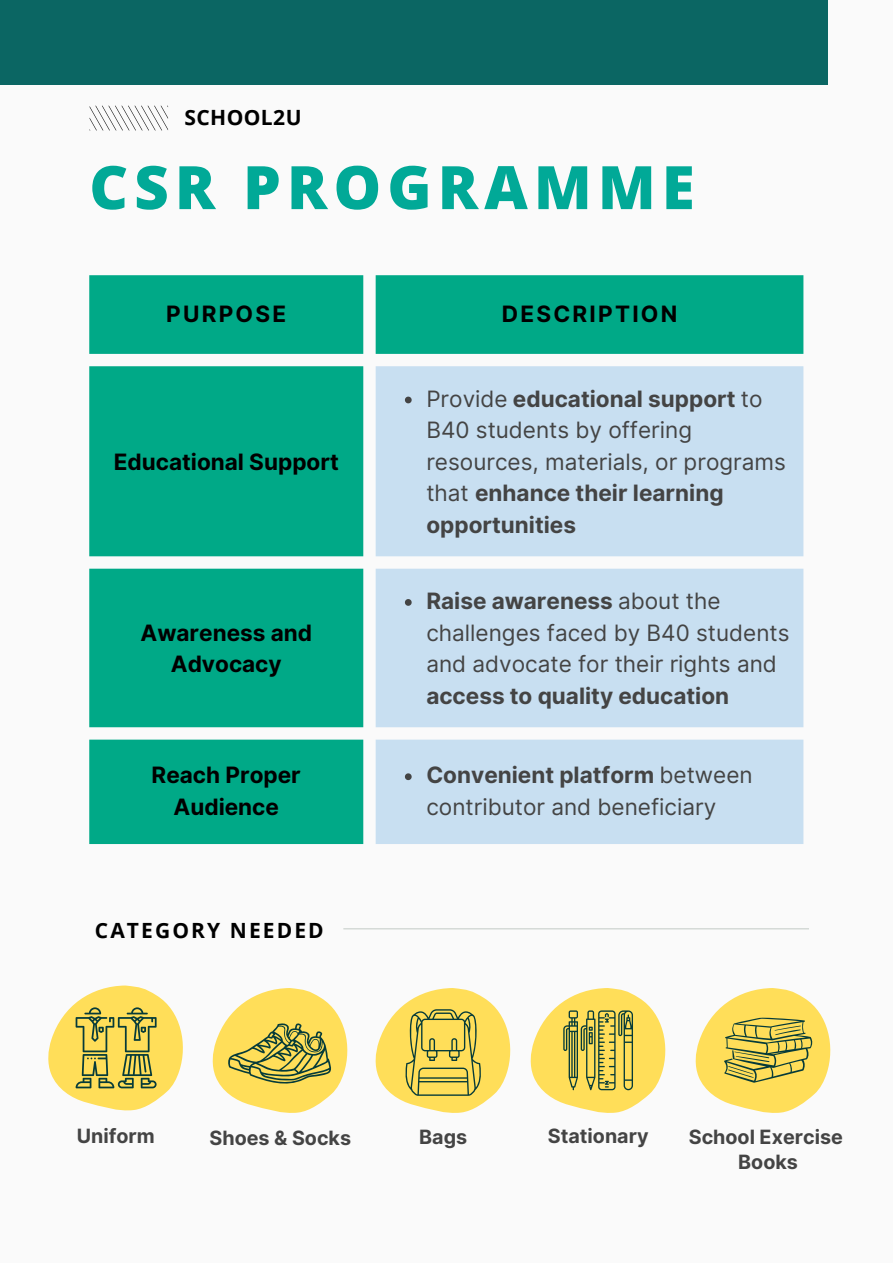
<style>
.page{position:relative;width:893px;height:1264px;background:#fff}
.page>*{position:absolute;margin:0;border:0;box-sizing:border-box;transform-origin:0 0}
.t1{font:800 60px "Open Sans";letter-spacing:.1em;color:#01a997}
.t2{font:22.5px/31.5px "Inter";color:#444}
.t3{font:700 22.5px/31.5px "Inter";color:#000;text-align:center}
.t4{font:700 22.5px "Inter";color:#444}
.t5{font:700 22.5px "Inter";letter-spacing:.1em;color:#000}
.t6{font:700 21px "Open Sans";letter-spacing:.1em;color:#000}
.t7{font:700 21px "Open Sans";letter-spacing:.02em;color:#000}
.t8{font:700 19.65px/24.9px "Inter";color:#444;text-align:center}
.s1{font-weight:700}
</style>
<div class="page">
<div style="left:0;top:0;width:892px;height:1262px;background:#fafafa"></div>
<div style="left:0;top:0;width:827px;height:85px;background:#0b6663"></div>
<svg style="left:90px;top:106px;width:78px;height:24px"></svg>
<svg style="left:89px;top:275px;width:714px;height:569px;background:#1bb193"></svg>
<div style="left:375px;top:366px;width:428px;height:478px;background:#c8dff1"></div>
<svg style="left:405px;top:396px;width:6px;height:7px"></svg>
<svg style="left:405px;top:599px;width:6px;height:7px"></svg>
<svg style="left:405px;top:773px;width:6px;height:7px"></svg>
<hr style="left:343px;top:928px;width:466px;height:1px;background:#2f4938">
<svg style="left:48px;top:985px;width:135px;height:126px"></svg>
<svg style="left:375px;top:988px;width:136px;height:125px"></svg>
<svg style="left:530px;top:988px;width:136px;height:125px"></svg>
<svg style="left:695px;top:988px;width:136px;height:125px"></svg>
<svg style="left:212px;top:988px;width:136px;height:125px"></svg>
<p class="t7" style="left:184px;top:102px;width:119px">SCHOOL2U</p>
<h1 class="t1" style="left:89px;top:145px;width:607px">CSR PROGRAMME</h1>
<p class="t5" style="left:166px;top:301px;width:122px">PURPOSE</p>
<p class="t5" style="left:501px;top:301px;width:177px">DESCRIPTION</p>
<p class="t3" style="left:114px;top:446px;width:226px">Educational Support</p>
<p class="t3" style="left:140px;top:616px;width:173px">Awareness and<br>Advocacy</p>
<p class="t2" style="left:426px;top:383px;width:361px">Provide <span class="s1">educational support</span> to<br>B40 students by offering resources, materials, or programs that <span class="s1">enhance their learning opportunities</span></p>
<p class="t2" style="left:426px;top:585px;width:364px"><span class="s1">Raise awareness</span> about the challenges faced by B40 students and advocate for their rights and</p>
<p class="t4" style="left:426px;top:682px;width:304px">access to quality education</p>
<p class="t3" style="left:152px;top:759px;width:151px">Reach Proper<br>Audience</p>
<p class="t2" style="left:426px;top:759px;width:328px"><span class="s1">Convenient platform</span> between contributor and beneficiary</p>
<p class="t6" style="left:95px;top:915px;width:230px">CATEGORY NEEDED</p>
<p class="t8" style="left:77px;top:1123px;width:80px">Uniform</p>
<p class="t8" style="left:209px;top:1124px;width:143px">Shoes &amp; Socks</p>
<p class="t8" style="left:419px;top:1124px;width:49px">Bags</p>
<p class="t8" style="left:548px;top:1123px;width:102px">Stationary</p>
<p class="t8" style="left:688px;top:1124px;width:156px">School Exercise<br>Books</p>
</div>
